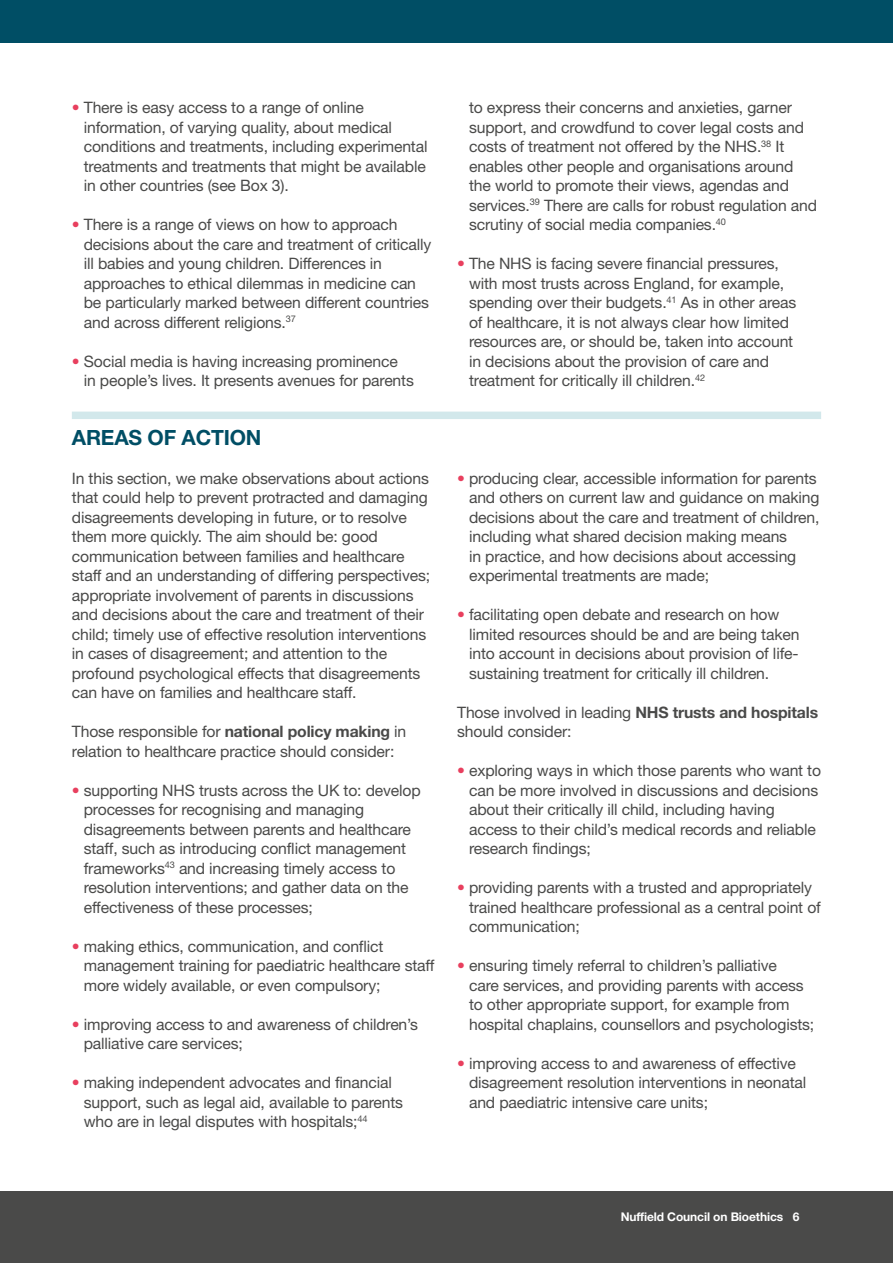
<style>
.page{position:relative;width:893px;height:1263px;background:#fff}
.page>*{position:absolute;margin:0;border:0;box-sizing:border-box;transform-origin:0 0}
.t1{font:700 21px "Helvetica Neue LT Pro";letter-spacing:-.01em;color:#004e65}
.t2{font:15.75px/19.5px "Helvetica Neue LT Pro";letter-spacing:-.01em;color:#4a4a49}
.t3{font:700 12px "Helvetica Neue LT Pro";letter-spacing:-.01em;color:#fff}
.s1{color:#e83f5e}
.s2{font-weight:700}
</style>
<div class="page">
<div style="left:72px;top:412px;width:749px;height:7px;background:#d2e8eb"></div>
<div style="left:0;top:1191px;width:893px;height:72px;background:#4a4a49"></div>
<div style="left:0;top:0;width:893px;height:43px;background:#004e65"></div>
<p class="t2" style="left:84px;top:97px;width:345px;text-indent:-12px"><span class="s1">•</span> There is easy access to a range of online information, of varying quality, about medical conditions and treatments, including experimental treatments and treatments that might be available in other countries (see Box 3).</p>
<p class="t2" style="left:84px;top:214px;width:349px;text-indent:-12px"><span class="s1">•</span> There is a range of views on how to approach decisions about the care and treatment of critically ill babies and young children. Differences in approaches to ethical dilemmas in medicine can be particularly marked between different countries and across different religions.<sup>37</sup></p>
<p class="t2" style="left:84px;top:351px;width:332px;text-indent:-12px"><span class="s1">•</span> Social media is having increasing prominence in people’s lives. It presents avenues for parents</p>
<h1 class="t1" style="left:72px;top:424px;width:191px">AREAS OF ACTION</h1>
<p class="t2" style="left:72px;top:468px;width:360px">In this section, we make observations about actions that could help to prevent protracted and damaging disagreements developing in future, or to resolve them more quickly. The aim should be: good communication between families and healthcare staff and an understanding of differing perspectives; appropriate involvement of parents in discussions and decisions about the care and treatment of their child; timely use of effective resolution interventions in cases of disagreement; and attention to the profound psychological effects that disagreements can have on families and healthcare staff.</p>
<p class="t2" style="left:72px;top:721px;width:336px">Those responsible for <span class="s2">national policy making</span> in relation to healthcare practice should consider:</p>
<p class="t2" style="left:84px;top:780px;width:338px;text-indent:-12px"><span class="s1">•</span> supporting NHS trusts across the UK to: develop processes for recognising and managing disagreements between parents and healthcare staff, such as introducing conflict management frameworks<sup>43</sup> and increasing timely access to resolution interventions; and gather data on the effectiveness of these processes;</p>
<p class="t2" style="left:84px;top:936px;width:352px;text-indent:-12px"><span class="s1">•</span> making ethics, communication, and conflict management training for paediatric healthcare staff more widely available, or even compulsory;</p>
<p class="t2" style="left:84px;top:1014px;width:336px;text-indent:-12px"><span class="s1">•</span> improving access to and awareness of children’s palliative care services;</p>
<p class="t2" style="left:84px;top:1072px;width:321px;text-indent:-12px"><span class="s1">•</span> making independent advocates and financial support, such as legal aid, available to parents who are in legal disputes with hospitals;<sup>44</sup></p>
<p class="t2" style="left:469px;top:97px;width:350px">to express their concerns and anxieties, garner support, and crowdfund to cover legal costs and costs of treatment not offered by the NHS.<sup>38</sup> It enables other people and organisations around the world to promote their views, agendas and services.<sup>39</sup> There are calls for robust regulation and scrutiny of social media companies.<sup>40</sup></p>
<p class="t2" style="left:469px;top:253px;width:329px;text-indent:-12px"><span class="s1">•</span> The NHS is facing severe financial pressures, with most trusts across England, for example, spending over their budgets.<sup>41</sup> As in other areas of healthcare, it is not always clear how limited resources are, or should be, taken into account in decisions about the provision of care and treatment for critically ill children.<sup>42</sup></p>
<p class="t2" style="left:469px;top:468px;width:352px;text-indent:-12px"><span class="s1">•</span> producing clear, accessible information for parents and others on current law and guidance on making decisions about the care and treatment of children, including what shared decision making means<br>in practice, and how decisions about accessing experimental treatments are made;</p>
<p class="t2" style="left:469px;top:604px;width:332px;text-indent:-12px"><span class="s1">•</span> facilitating open debate and research on how limited resources should be and are being taken into account in decisions about provision of life&shy;sustaining treatment for critically ill children.</p>
<p class="t2" style="left:457px;top:702px;width:362px">Those involved in leading <span class="s2">NHS trusts and hospitals </span>should consider:</p>
<p class="t2" style="left:469px;top:760px;width:354px;text-indent:-12px"><span class="s1">•</span> exploring ways in which those parents who want to can be more involved in discussions and decisions about their critically ill child, including having access to their child’s medical records and reliable research findings;</p>
<p class="t2" style="left:469px;top:877px;width:353px;text-indent:-12px"><span class="s1">•</span> providing parents with a trusted and appropriately trained healthcare professional as a central point of communication;</p>
<p class="t2" style="left:469px;top:955px;width:347px;text-indent:-12px"><span class="s1">•</span> ensuring timely referral to children’s palliative<br>care services, and providing parents with access to other appropriate support, for example from hospital chaplains, counsellors and psychologists;</p>
<p class="t2" style="left:469px;top:1053px;width:339px;text-indent:-12px"><span class="s1">•</span> improving access to and awareness of effective disagreement resolution interventions in neonatal and paediatric intensive care units;</p>
<p class="t3" style="left:621px;top:1209px;width:180px">Nuffield Council on Bioethics 6</p>
</div>
